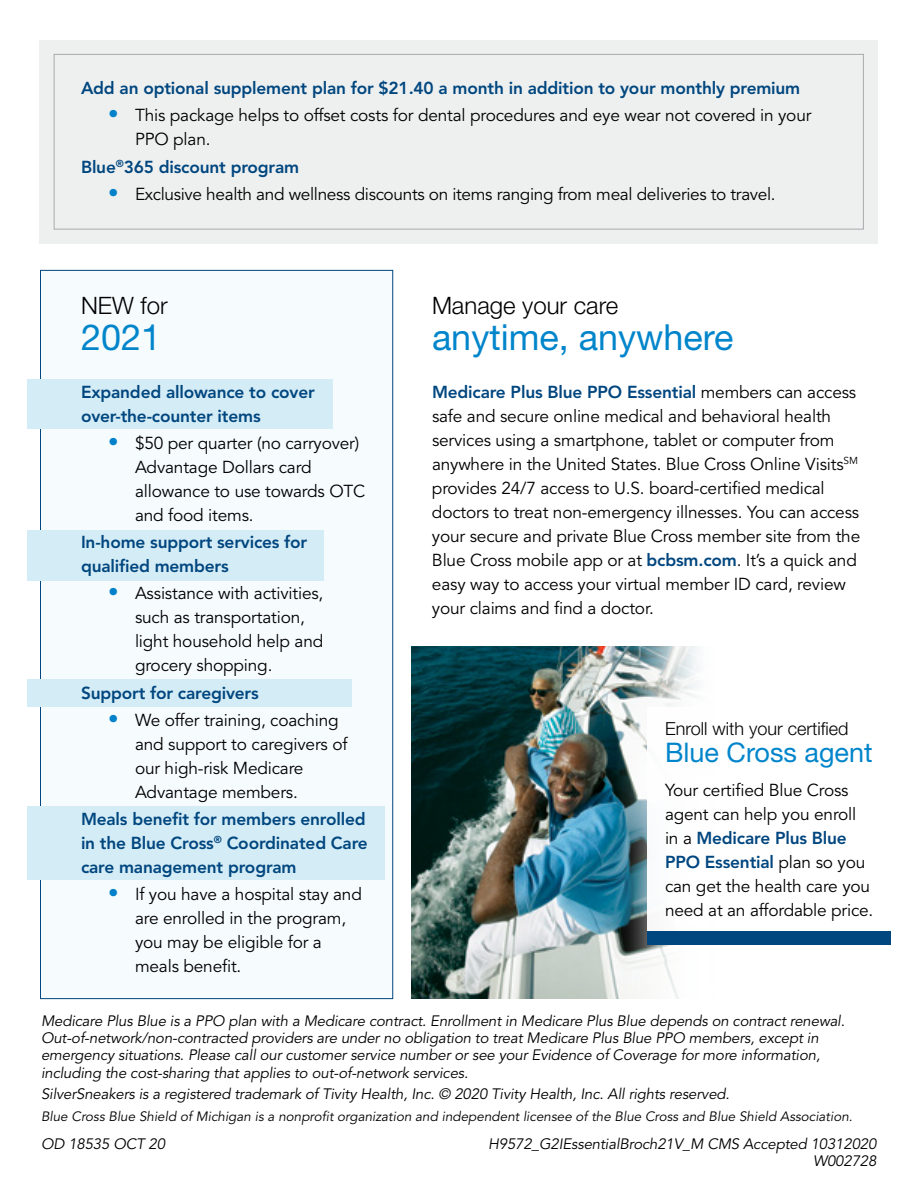
<style>
.page{position:relative;width:918px;height:1188px;background:#fff}
.page>*{position:absolute;margin:0;border:0;box-sizing:border-box;transform-origin:0 0}
.t1{font:36px "Helvetica Neue LT Std";color:#0085cb}
.t2{font:27px "Helvetica Neue LT Std";color:#0085cb}
.t3{font:300 24px "Helvetica Neue LT Std";color:#000}
.t4{font:300 18px "Helvetica Neue LT Std";color:#000}
.t5{font:17.25px/24px "Avenir LT Std";letter-spacing:-.01em;color:#000}
.t6{font:800 17.25px/24px "Avenir LT Std";letter-spacing:-.01em;color:#00467f}
.t7{font:italic 15px/17.2px "Avenir LT Std";letter-spacing:-.01em;color:#000;text-align:right}
.t8{font:italic 13.5px "Avenir LT Std";color:#000}
.s1{font-weight:500;font-size:21px;color:#0081c9}
.s2{font-weight:800;color:#00467f}
</style>
<div class="page">
<div style="left:40px;top:270px;width:353px;height:729px;background:#f6fbfd;border:1px solid #00467f"></div>
<div style="left:39px;top:40px;width:839px;height:204px;background:#eef0f0"></div>
<img style="left:412px;top:646px;width:286px;height:353px">
<div style="left:54px;top:54px;width:810px;height:176px;border:1px solid #a7a9ac"></div>
<div style="left:28px;top:379px;width:305px;height:50px;background:#d4ecf5"></div>
<div style="left:28px;top:530px;width:296px;height:50px;background:#d4ecf5"></div>
<div style="left:27px;top:679px;width:325px;height:27px;background:#d4ecf5"></div>
<div style="left:28px;top:806px;width:357px;height:74px;background:#d4ecf5"></div>
<div style="left:647px;top:707px;width:244px;height:225px;background:#fff"></div>
<div style="left:648px;top:932px;width:243px;height:13px;background:#00467f"></div>
<p class="t6" style="left:81px;top:76px;width:721px">Add an optional supplement plan for $21.40 a month in addition to your monthly premium</p>
<p class="t5" style="left:135px;top:104px;width:678px;text-indent:-27px"><span class="s1">•</span> This package helps to offset costs for dental procedures and eye wear not covered in your<br>PPO plan.</p>
<p class="t6" style="left:81px;top:155px;width:220px">Blue<sup>®</sup>365 discount program</p>
<p class="t5" style="left:108px;top:182px;width:669px"><span class="s1">•</span> Exclusive health and wellness discounts on items ranging from meal deliveries to travel.</p>
<h3 class="t3" style="left:81px;top:291px;width:88px">NEW for</h3>
<h1 class="t1" style="left:81px;top:316px;width:82px">2021</h1>
<p class="t6" style="left:81px;top:380px;width:235px">Expanded allowance to cover over-the-counter items</p>
<p class="t5" style="left:135px;top:431px;width:232px;text-indent:-27px"><span class="s1">•</span> $50 per quarter (no carryover)<br>Advantage Dollars card allowance to use towards OTC and food items.</p>
<p class="t6" style="left:81px;top:530px;width:228px">In-home support services for qualified members</p>
<p class="t5" style="left:135px;top:582px;width:190px;text-indent:-27px"><span class="s1">•</span> Assistance with activities, such as transportation, light household help and grocery shopping.</p>
<p class="t6" style="left:81px;top:681px;width:179px">Support for caregivers</p>
<p class="t5" style="left:135px;top:708px;width:214px;text-indent:-27px"><span class="s1">•</span> We offer training, coaching and support to caregivers of our high-risk Medicare<br>Advantage members.</p>
<p class="t6" style="left:81px;top:807px;width:288px">Meals benefit for members enrolled in the Blue Cross<sup>®</sup> Coordinated Care care management program</p>
<p class="t5" style="left:135px;top:883px;width:228px;text-indent:-27px"><span class="s1">•</span> If you have a hospital stay and are enrolled in the program, you may be eligible for a meals benefit.</p>
<h3 class="t3" style="left:432px;top:291px;width:188px">Manage your care</h3>
<h1 class="t1" style="left:432px;top:316px;width:303px">anytime, anywhere</h1>
<p class="t5" style="left:432px;top:380px;width:430px"><span class="s2">Medicare Plus Blue PPO Essential</span> members can access safe and secure online medical and behavioral health services using a smartphone, tablet or computer from anywhere in the United States. Blue Cross Online Visits<sup>SM </sup>provides 24/7 access to U.S. board-certified medical doctors to treat non-emergency illnesses. You can access your secure and private Blue Cross member site from the Blue Cross mobile app or at <span class="s2">bcbsm.com</span>. It’s a quick and easy way to access your virtual member ID card, review your claims and find a doctor.</p>
<p class="t4" style="left:665px;top:717px;width:185px">Enroll with your certified</p>
<h2 class="t2" style="left:665px;top:736px;width:209px">Blue Cross agent</h2>
<p class="t5" style="left:665px;top:778px;width:210px">Your certified Blue Cross agent can help you enroll in a <span class="s2">Medicare Plus Blue<br>PPO Essential</span> plan so you can get the health care you need at an affordable price.</p>
<p class="t7" style="left:41px;top:1012px;width:805px;text-align:left">Medicare Plus Blue is a PPO plan with a Medicare contract. Enrollment in Medicare Plus Blue depends on contract renewal.<br>Out-of-network/non-contracted providers are under no obligation to treat Medicare Plus Blue PPO members, except in emergency situations. Please call our customer service number or see your Evidence of Coverage for more information, including the cost-sharing that applies to out-of-network services.</p>
<p class="t7" style="left:41px;top:1086px;width:690px">SilverSneakers is a registered trademark of Tivity Health, Inc. © 2020 Tivity Health, Inc. All rights reserved.</p>
<p class="t8" style="left:41px;top:1108px;width:813px">Blue Cross Blue Shield of Michigan is a nonprofit organization and independent licensee of the Blue Cross and Blue Shield Association.</p>
<p class="t7" style="left:41px;top:1136px;width:126px">OD 18535 OCT 20</p>
<p class="t7" style="left:488px;top:1136px;width:390px">H9572_G2IEssentialBroch21V_M CMS Accepted 10312020<br>W002728</p>
</div>
